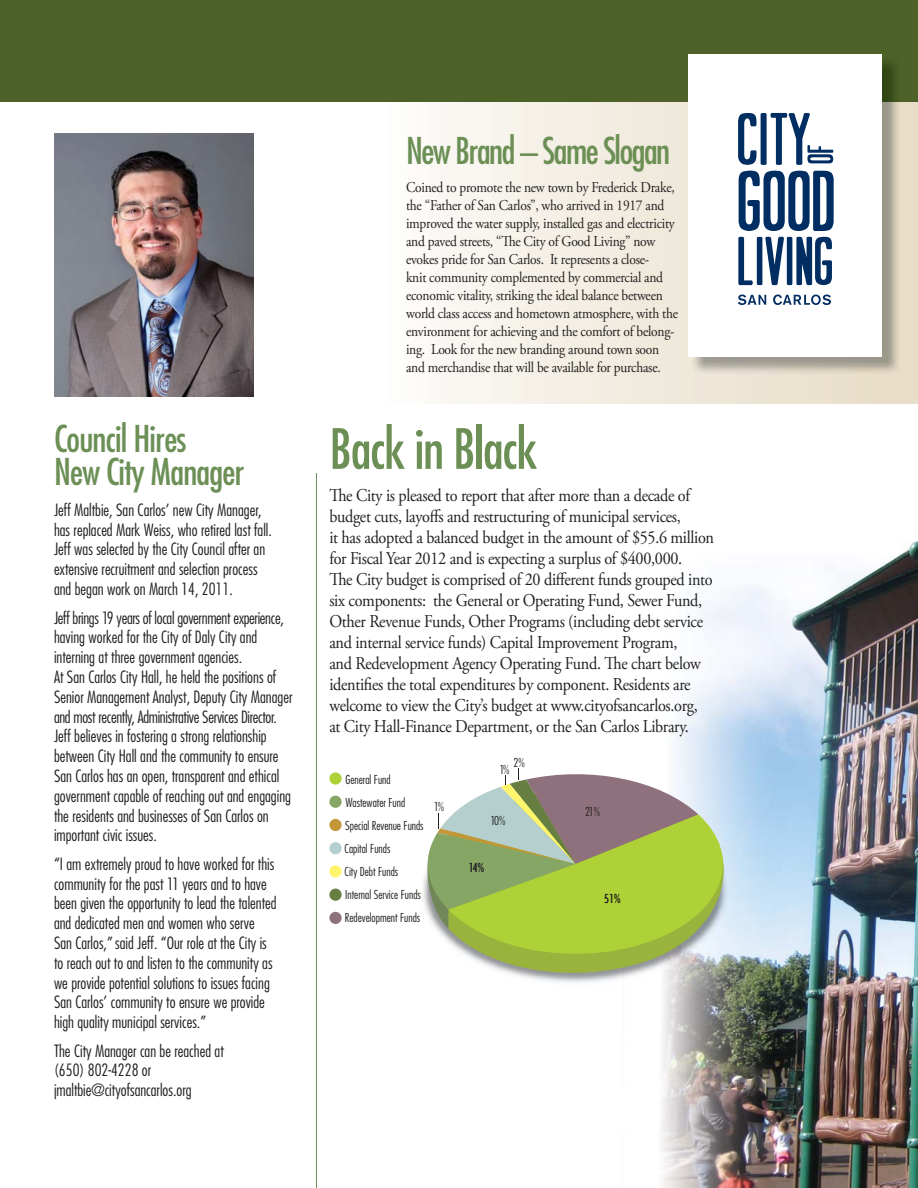
<style>
.page{position:relative;width:918px;height:1188px;background:#fff}
.page>*{position:absolute;margin:0;border:0;box-sizing:border-box;transform-origin:0 0}
.t1{font:condensed 54px "Futura";letter-spacing:-.02em;color:#6c8f55}
.t2{font:condensed 36px/33px "Futura";letter-spacing:-.02em;color:#6c8f55}
.t3{font:condensed 36px "Futura";letter-spacing:-.04em;color:#6c8f55}
.t4{font:18px/21px "Adobe Garamond Pro";letter-spacing:-.02em;color:#231f20;scale:.9 1}
.t5{font:300 condensed 16.5px/19.8px "Futura";color:#231f20}
.t6{font:15px/18px "Adobe Garamond Pro";letter-spacing:-.02em;color:#231f20;scale:.9 1}
.t7{font:300 condensed 12px/23.1px "Futura";color:#231f20}
</style>
<div class="page">
<svg style="left:389px;top:101px;width:529px;height:303px"></svg>
<img style="left:675px;top:541px;width:243px;height:258px">
<img style="left:737px;top:799px;width:181px;height:389px">
<img style="left:661px;top:1032px;width:76px;height:156px">
<div style="left:0;top:0;width:918px;height:101px;background:#4d6128"></div>
<img style="left:54px;top:134px;width:200px;height:262px">
<hr style="left:316px;top:473px;width:1px;height:715px;background:#6c8f55">
<img style="left:663px;top:750px;width:113px;height:282px">
<svg style="left:437px;top:779px;width:308px;height:206px"></svg>
<svg style="left:449px;top:814px;width:294px;height:152px;background:#b4cc7f"></svg>
<svg style="left:329px;top:772px;width:13px;height:13px"></svg>
<div style="left:329px;top:796px;width:13px;height:12px;background:#86a666;border-radius:50%"></div>
<div style="left:329px;top:819px;width:13px;height:12px;background:#c39738;border-radius:50%"></div>
<div style="left:329px;top:842px;width:13px;height:12px;background:#b4cfcd;border-radius:50%"></div>
<svg style="left:329px;top:865px;width:13px;height:13px"></svg>
<div style="left:329px;top:889px;width:13px;height:12px;background:#677e41;border-radius:50%"></div>
<div style="left:329px;top:912px;width:13px;height:12px;background:#8f717d;border-radius:50%"></div>
<svg style="left:422px;top:766px;width:276px;height:163px"></svg>
<img style="left:691px;top:62px;width:210px;height:313px">
<div style="left:688px;top:54px;width:194px;height:302px;background:#fff"></div>
<svg style="left:739px;top:171px;width:95px;height:60px"></svg>
<svg style="left:738px;top:237px;width:94px;height:48px"></svg>
<svg style="left:738px;top:113px;width:95px;height:52px"></svg>
<svg style="left:738px;top:295px;width:28px;height:10px"></svg>
<svg style="left:773px;top:295px;width:58px;height:10px"></svg>
<h2 class="t2" style="left:54px;top:425px;width:192px">Council Hires<br>New City Manager</h2>
<p class="t5" style="left:54px;top:501px;width:219px">Jeff Maltbie, San Carlos’ new City Manager, has replaced Mark Weiss, who retired last fall.<br>Jeff was selected by the City Council after an extensive recruitment and selection process and began work on March 14, 2011.</p>
<p class="t5" style="left:54px;top:609px;width:240px">Jeff brings 19 years of local government experience, having worked for the City of Daly City and interning at three government agencies.<br>At San Carlos City Hall, he held the positions of Senior Management Analyst, Deputy City Manager and most recently, Administrative Services Director.<br>Jeff believes in fostering a strong relationship between City Hall and the community to ensure San Carlos has an open, transparent and ethical government capable of reaching out and engaging the residents and businesses of San Carlos on important civic issues.</p>
<p class="t5" style="left:54px;top:855px;width:224px">“I am extremely proud to have worked for this community for the past 11 years and to have been given the opportunity to lead the talented and dedicated men and women who serve San Carlos,” said Jeff. “Our role at the City is to reach out to and listen to the community as we provide potential solutions to issues facing San Carlos’ community to ensure we provide high quality municipal services.”</p>
<p class="t5" style="left:54px;top:1042px;width:171px">The City Manager can be reached at (650) 802-4228 or jmaltbie@cityofsancarlos.org</p>
<h2 class="t3" style="left:406px;top:134px;width:266px">New Brand – Same Slogan</h2>
<p class="t6" style="left:406px;top:180px;width:304px">Coined to promote the new town by Frederick Drake, the “Father of San Carlos”, who arrived in 1917 and improved the water supply, installed gas and electricity and paved streets, “The City of Good Living” now evokes pride for San Carlos. It represents a close-<br>knit community complemented by commercial and economic vitality, striking the ideal balance between world class access and hometown atmosphere, with the environment for achieving and the comfort of belong&shy;ing. Look for the new branding around town soon and merchandise that will be available for purchase.</p>
<h1 class="t1" style="left:329px;top:424px;width:210px">Back in Black</h1>
<p class="t4" style="left:329px;top:486px;width:429px">The City is pleased to report that after more than a decade of budget cuts, layoffs and restructuring of municipal services,<br>it has adopted a balanced budget in the amount of $55.6 million for Fiscal Year 2012 and is expecting a surplus of $400,000.<br>The City budget is comprised of 20 different funds grouped into six components: the General or Operating Fund, Sewer Fund, Other Revenue Funds, Other Programs (including debt service and internal service funds) Capital Improvement Program,<br>and Redevelopment Agency Operating Fund. The chart below identifies the total expenditures by component. Residents are welcome to view the City’s budget at www.cityofsancarlos.org,<br>at City Hall-Finance Department, or the San Carlos Library.</p>
<p class="t7" style="left:345px;top:768px;width:81px">General Fund<br>Wastewater Fund<br>Special Revenue Funds<br>Capital Funds<br>City Debt Funds<br>Internal Service Funds<br>Redevelopment Funds</p>
<p class="t7" style="left:514px;top:752px;width:13px">2%</p>
<p class="t7" style="left:499px;top:758px;width:12px">1%</p>
<p class="t7" style="left:434px;top:796px;width:12px">1%</p>
<p class="t7" style="left:585px;top:801px;width:17px">21%</p>
<p class="t7" style="left:491px;top:810px;width:17px">10%</p>
<p class="t7" style="left:469px;top:856px;width:17px">14%</p>
<p class="t7" style="left:604px;top:888px;width:18px">51%</p>
</div>
